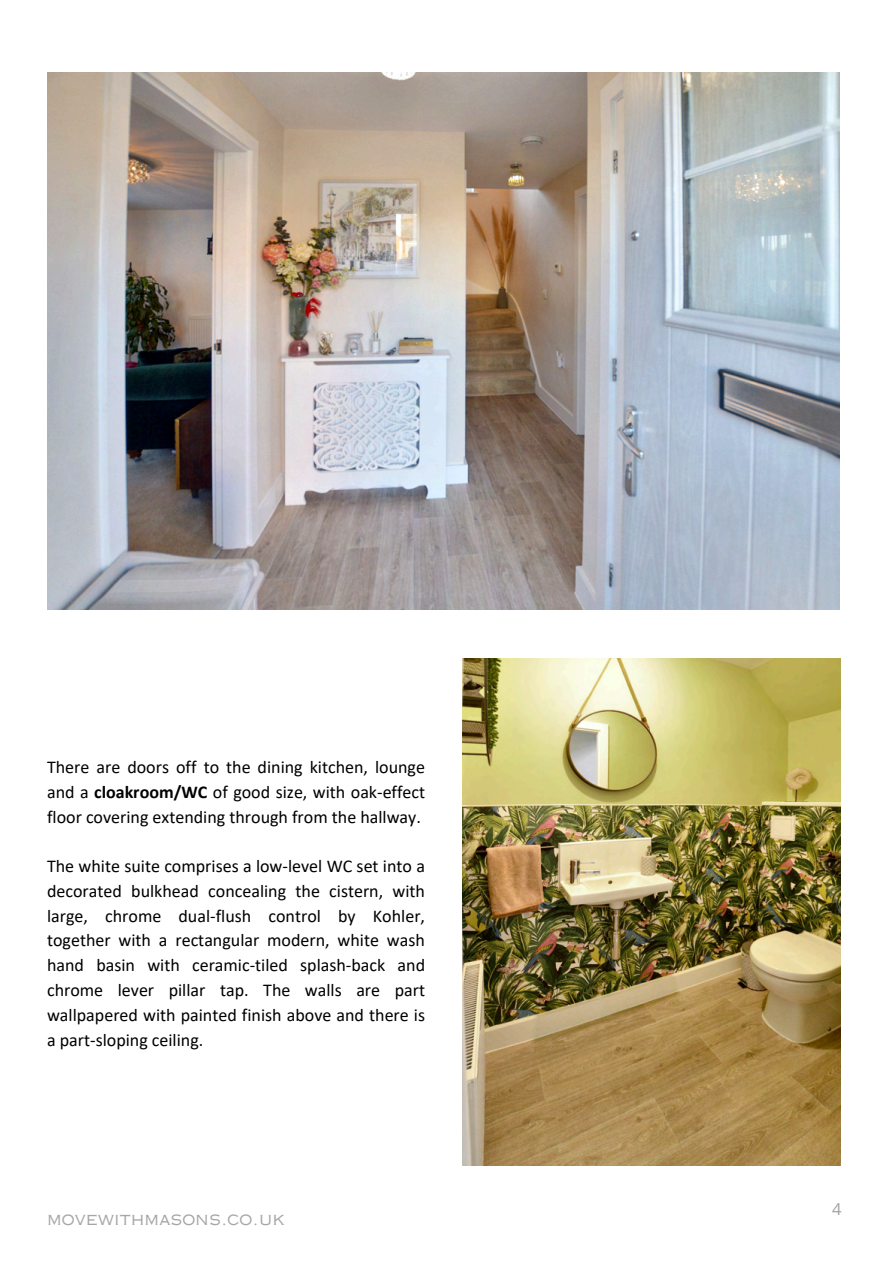
<style>
.page{position:relative;width:894px;height:1264px;background:#fff}
.page>*{position:absolute;margin:0;border:0;box-sizing:border-box;transform-origin:0 0}
.t1{font:18px/24.8px "Calibri";color:#000;text-align:justify}
.t2{font:16.5px "Copperplate Gothic LT Pro 32 AB";color:#a6a6a5}
.t3{font:16.5px "Noto Sans";color:#a6a6a5}
.s1{font-weight:700}
</style>
<div class="page">
<img style="left:47px;top:72px;width:792px;height:537px">
<img style="left:462px;top:658px;width:378px;height:507px">
<p class="t1" style="left:47px;top:756px;width:379px">There are doors off to the dining kitchen, lounge and a <span class="s1">cloakroom/WC</span> of good size, with oak-effect floor covering extending through from the hallway.</p>
<p class="t1" style="left:47px;top:855px;width:379px">The white suite comprises a low-level WC set into a decorated bulkhead concealing the cistern, with large, chrome dual-flush control by Kohler, together with a rectangular modern, white wash hand basin with ceramic-tiled splash-back and chrome lever pillar tap. The walls are part wallpapered with painted finish above and there is a part-sloping ceiling.</p>
<p class="t2" style="left:47px;top:1212px;width:239px">MOVEWITHMASONS.CO.UK</p>
<p class="t3" style="left:831px;top:1197px;width:11px">4</p>
</div>
